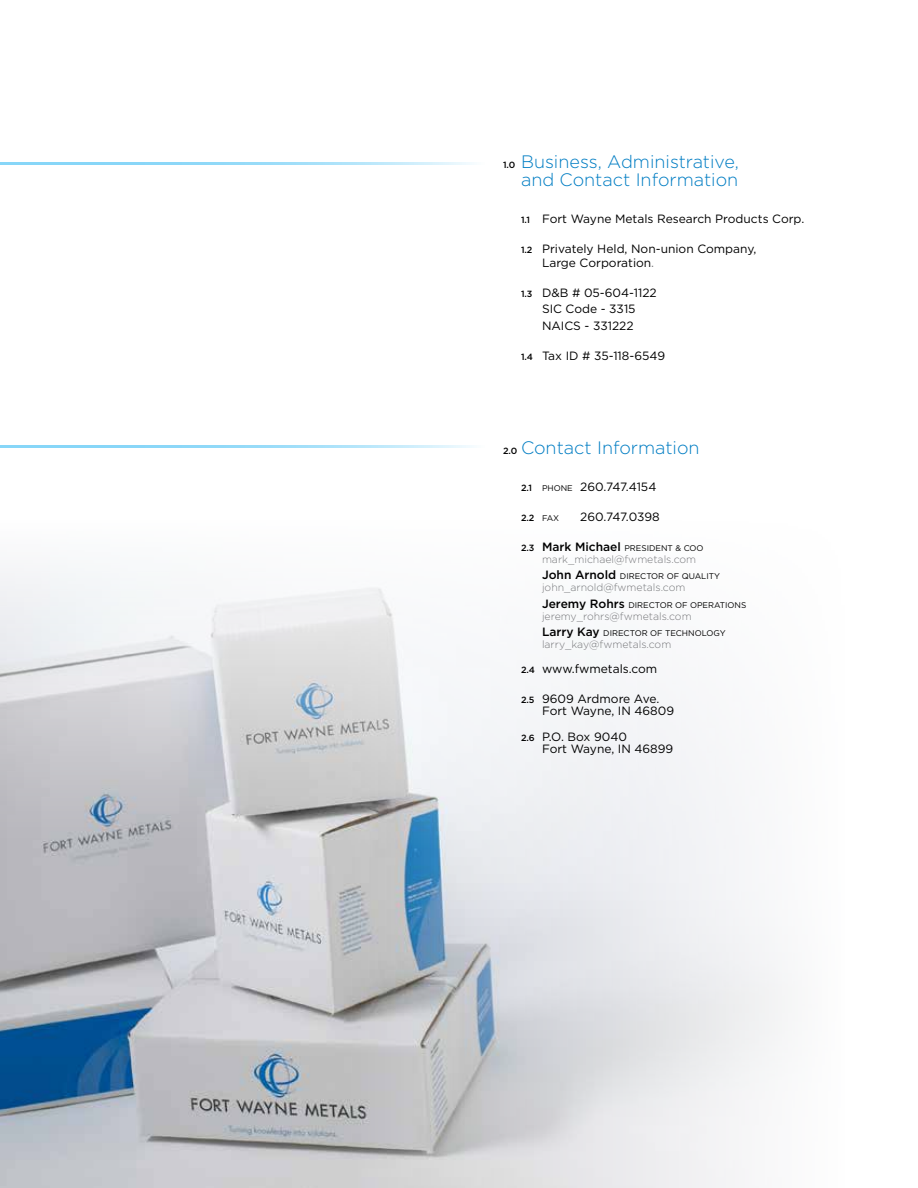
<style>
.page{position:relative;width:918px;height:1188px;background:#fff}
.page>*{position:absolute;margin:0;border:0;box-sizing:border-box;transform-origin:0 0}
.t1{font:300 18px/18px "Gotham";color:#007dc3;text-align:right}
.t2{font:12px/16.5px "Gotham";color:#000}
.t3{font:300 10.5px "Gotham";color:#77787b}
.t4{font:500 9px "Gotham";color:#000}
.t5{font:8.25px "Gotham";color:#000}
.s1{font-weight:500;font-size:9px;color:#000}
.s2{font-weight:500;font-size:9px}
.s3{color:#77787b}
.s4{font-size:8.25px}
.s5{font-weight:400;font-size:8.25px}
.s6{font-weight:500;font-size:12px}
</style>
<div class="page">
<img style="left:0;top:571px;width:785px;height:617px">
<hr style="left:0;top:162px;width:486px;height:3px;background:#87d6f8">
<hr style="left:0;top:446px;width:486px;height:2px;background:#87d6f8">
<h1 class="t1" style="left:503px;top:153px;width:238px"><span class="s1">1.0</span> Business, Administrative, and Contact Information</h1>
<p class="t2" style="left:521px;top:210px;width:285px"><span class="s2">1.1</span> Fort Wayne Metals Research Products Corp.</p>
<p class="t2" style="left:542px;top:242px;width:216px;line-height:13.5px;text-indent:-21px"><span class="s2">1.2</span> Privately Held, Non-union Company,<br>Large Corporation<span class="s3">.</span></p>
<p class="t2" style="left:521px;top:284px;width:137px;text-align:center"><span class="s2">1.3</span> D&amp;B # 05-604-1122<br>SIC Code - 3315<br>NAICS - 331222</p>
<p class="t2" style="left:521px;top:347px;width:146px"><span class="s2">1.4</span> Tax ID # 35-118-6549</p>
<h1 class="t1" style="left:503px;top:439px;width:198px"><span class="s1">2.0</span> Contact Information</h1>
<p class="t2" style="left:521px;top:478px;width:137px"><span class="s2">2.1</span> <span class="s4">PHONE</span> 260.747.4154</p>
<p class="t4" style="left:521px;top:512px;width:40px">2.2 <span class="s5">FAX</span></p>
<p class="t2" style="left:580px;top:508px;width:81px">260.747.0398</p>
<p class="t5" style="left:521px;top:543px;width:184px"><span class="s2">2.3</span> <span class="s6">Mark Michael</span> PRESIDENT &amp; COO</p>
<p class="t3" style="left:542px;top:553px;width:156px">mark_michael@fwmetals.com</p>
<p class="t5" style="left:542px;top:571px;width:180px"><span class="s6">John Arnold</span> DIRECTOR OF QUALITY</p>
<p class="t3" style="left:542px;top:581px;width:145px">john_arnold@fwmetals.com</p>
<p class="t5" style="left:542px;top:600px;width:206px"><span class="s6">Jeremy Rohrs</span> DIRECTOR OF OPERATIONS</p>
<p class="t3" style="left:542px;top:610px;width:151px">jeremy_rohrs@fwmetals.com</p>
<p class="t5" style="left:542px;top:628px;width:185px"><span class="s6">Larry Kay</span> DIRECTOR OF TECHNOLOGY</p>
<p class="t3" style="left:542px;top:638px;width:131px">larry_kay@fwmetals.com</p>
<p class="t2" style="left:521px;top:660px;width:138px"><span class="s2">2.4</span> www.fwmetals.com</p>
<p class="t2" style="left:542px;top:693px;width:134px;line-height:12px;text-indent:-21px"><span class="s2">2.5</span> 9609 Ardmore Ave.<br>Fort Wayne, IN 46809</p>
<p class="t2" style="left:542px;top:730px;width:133px;line-height:12px;text-indent:-21px"><span class="s2">2.6</span> P.O. Box 9040<br>Fort Wayne, IN 46899</p>
</div>
